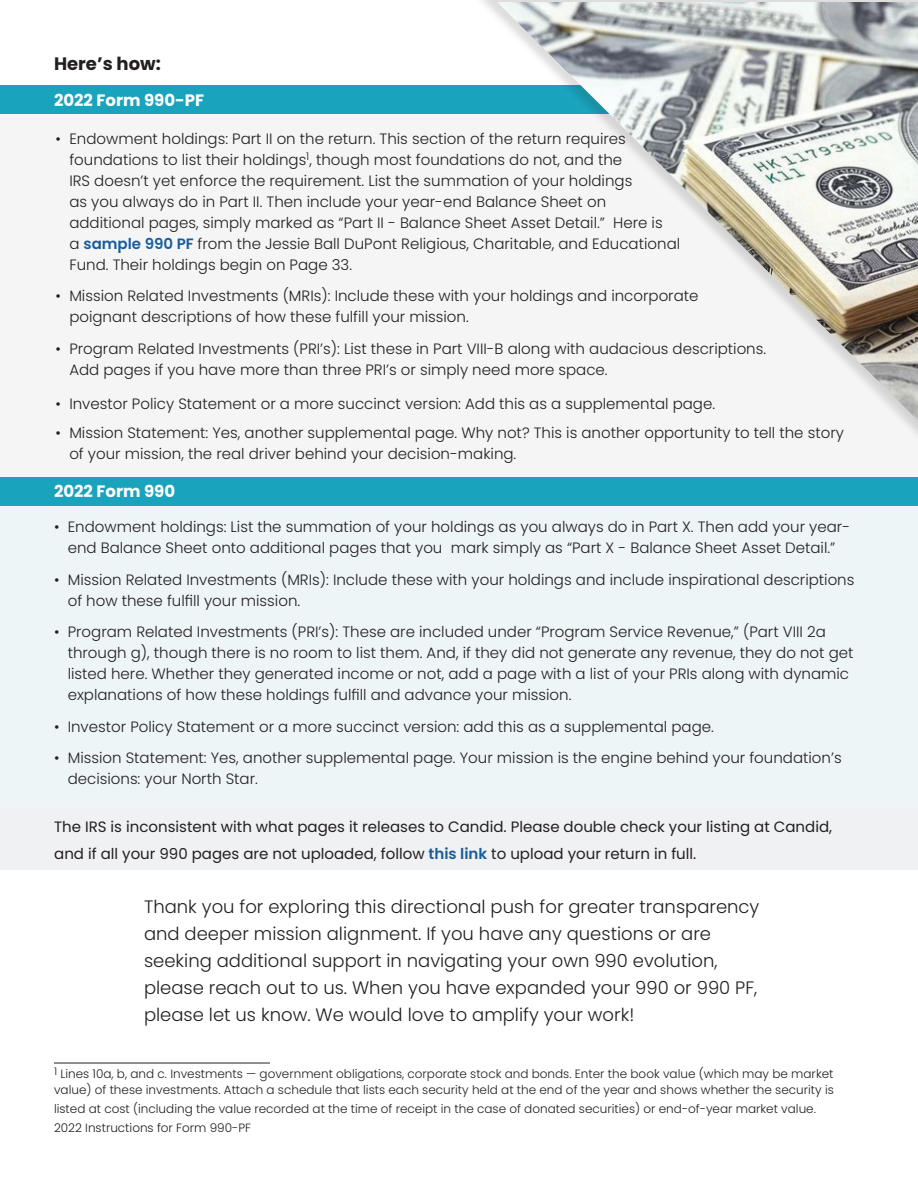
<style>
.page{position:relative;width:918px;height:1188px;background:#fff}
.page>*{position:absolute;margin:0;border:0;box-sizing:border-box;transform-origin:0 0}
.t1{font:300 18px/27px "Poppins";color:#231f20}
.t2{font:700 18px "Poppins";color:#231f20}
.t3{font:700 16.5px "Poppins";color:#fff}
.t4{font:300 15px/21px "Poppins";color:#231f20}
.t5{font:15px/26.8px "Poppins";color:#231f20}
.t6{font:300 12px/16px "Poppins";color:#231f20}
.s1{font-weight:600;color:#175d9e}
</style>
<div class="page">
<div style="left:0;top:482px;width:918px;height:352px;background:#edf5f7"></div>
<div style="left:0;top:100px;width:918px;height:388px;background:#f5f5f6"></div>
<hr style="left:54px;top:1063px;width:216px;height:1px;background:#231f20">
<div style="left:0;top:86px;width:918px;height:28px;background:#19a3bc"></div>
<div style="left:469px;top:0;width:449px;height:461px;background:#f5f5f6"></div>
<img style="left:497px;top:2px;width:421px;height:419px">
<div style="left:0;top:477px;width:918px;height:29px;background:#19a3bc"></div>
<div style="left:0;top:807px;width:918px;height:63px;background:#f0f1f2"></div>
<p class="t2" style="left:54px;top:53px;width:108px">Here’s how:</p>
<p class="t3" style="left:54px;top:90px;width:152px">2022 Form 990-PF</p>
<p class="t4" style="left:69px;top:128px;width:612px;text-indent:-14px">• Endowment holdings: Part II on the return. This section of the return requires foundations to list their holdings<sup>1</sup>, though most foundations do not, and the<br>IRS doesn’t yet enforce the requirement. List the summation of your holdings<br>as you always do in Part II. Then include your year-end Balance Sheet on additional pages, simply marked as “Part II - Balance Sheet Asset Detail.” Here is<br>a <span class="s1">sample 990 PF</span> from the Jessie Ball DuPont Religious, Charitable, and Educational Fund. Their holdings begin on Page 33.</p>
<p class="t4" style="left:69px;top:285px;width:631px;text-indent:-14px">• Mission Related Investments (MRIs): Include these with your holdings and incorporate poignant descriptions of how these fulfill your mission.</p>
<p class="t4" style="left:69px;top:338px;width:698px;text-indent:-14px">• Program Related Investments (PRI’s): List these in Part VIII-B along with audacious descriptions.<br>Add pages if you have more than three PRI’s or simply need more space.</p>
<p class="t4" style="left:56px;top:393px;width:661px">• Investor Policy Statement or a more succinct version: Add this as a supplemental page.</p>
<p class="t4" style="left:69px;top:422px;width:776px;text-indent:-14px">• Mission Statement: Yes, another supplemental page. Why not? This is another opportunity to tell the story of your mission, the real driver behind your decision-making.</p>
<p class="t3" style="left:54px;top:482px;width:123px">2022 Form 990</p>
<p class="t4" style="left:54px;top:517px;width:798px;text-align:center">• Endowment holdings: List the summation of your holdings as you always do in Part X. Then add your year&shy;end Balance Sheet onto additional pages that you mark simply as “Part X - Balance Sheet Asset Detail.”</p>
<p class="t4" style="left:68px;top:569px;width:788px;text-indent:-14px">• Mission Related Investments (MRIs): Include these with your holdings and include inspirational descriptions of how these fulfill your mission.</p>
<p class="t4" style="left:68px;top:622px;width:787px;text-indent:-14px">• Program Related Investments (PRI’s): These are included under “Program Service Revenue,” (Part VIII 2a through g), though there is no room to list them. And, if they did not generate any revenue, they do not get listed here. Whether they generated income or not, add a page with a list of your PRIs along with dynamic explanations of how these holdings fulfill and advance your mission.</p>
<p class="t4" style="left:54px;top:716px;width:661px">• Investor Policy Statement or a more succinct version: add this as a supplemental page.</p>
<p class="t4" style="left:68px;top:748px;width:775px;text-indent:-14px">• Mission Statement: Yes, another supplemental page. Your mission is the engine behind your foundation’s decisions: your North Star.</p>
<p class="t5" style="left:54px;top:813px;width:780px">The IRS is inconsistent with what pages it releases to Candid. Please double check your listing at Candid, and if all your 990 pages are not uploaded, follow <span class="s1">this link</span> to upload your return in full.</p>
<p class="t1" style="left:144px;top:893px;width:617px">Thank you for exploring this directional push for greater transparency and deeper mission alignment. If you have any questions or are seeking additional support in navigating your own 990 evolution, please reach out to us. When you have expanded your 990 or 990 PF, please let us know. We would love to amplify your work!</p>
<p class="t6" style="left:54px;top:1066px;width:781px"><sup>1</sup> Lines 10a, b, and c. Investments — government obligations, corporate stock and bonds. Enter the book value (which may be market value) of these investments. Attach a schedule that lists each security held at the end of the year and shows whether the security is</p>
<p class="t6" style="left:54px;top:1099px;width:763px;line-height:19px">listed at cost (including the value recorded at the time of receipt in the case of donated securities) or end-of-year market value.<br>2022 Instructions for Form 990-PF</p>
</div>
